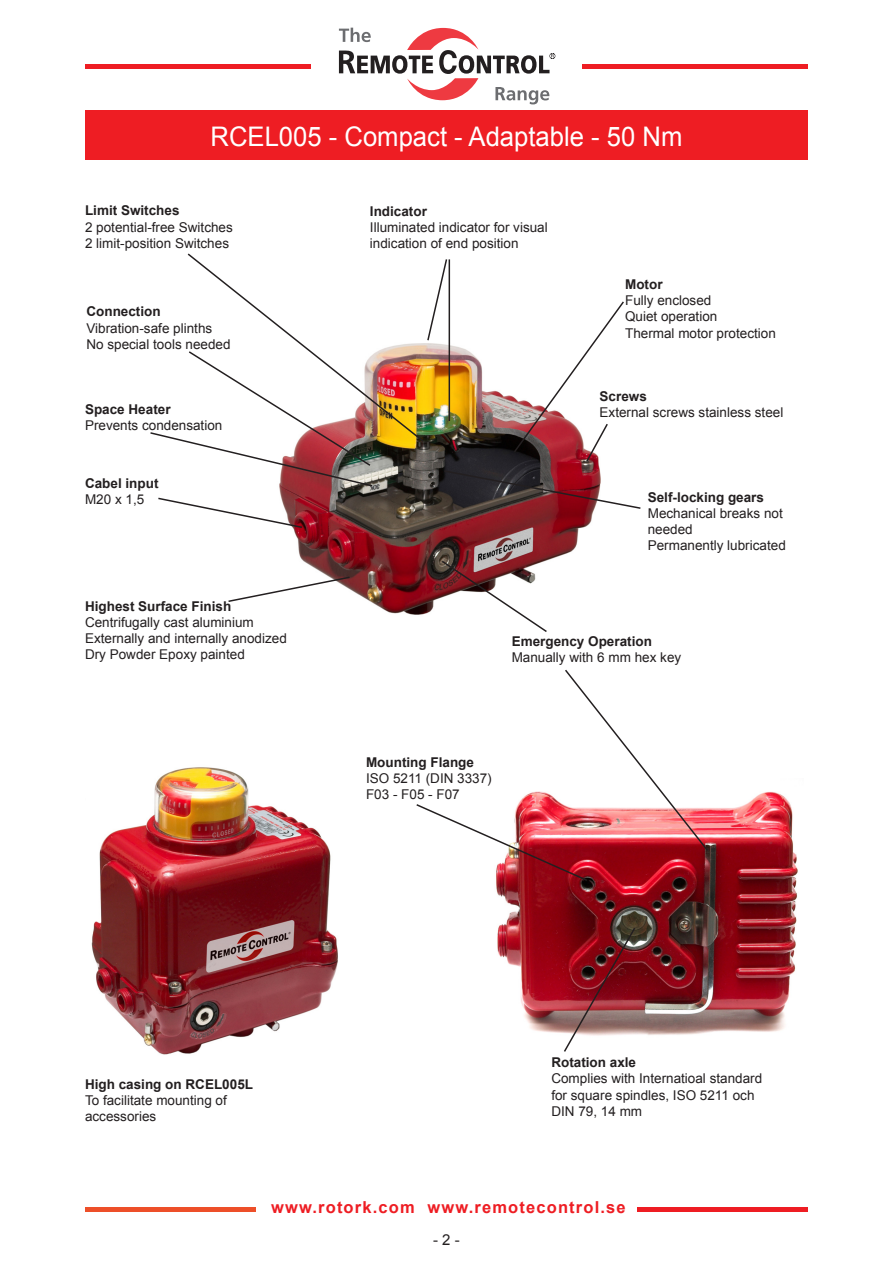
<style>
.page{position:relative;width:893px;height:1263px;background:#fff}
.page>*{position:absolute;margin:0;border:0;box-sizing:border-box;transform-origin:0 0}
.t1{font:27px "Arial";color:#fff;scale:.95 1}
.t2{font:700 16.5px "Arial";letter-spacing:.07em;color:#ee1d23}
.t3{font:15px "Arial";color:#231f20}
.t4{font:13.5px/16.2px "Arial";color:#231f20}
.t5{font:700 13.5px "Arial";color:#231f20}
</style>
<div class="page">
<hr style="left:583px;top:64px;width:225px;height:4px;background:#ee1d23">
<hr style="left:85px;top:64px;width:225px;height:4px;background:#ee1d23">
<svg style="left:339px;top:28px;width:216px;height:76px"></svg>
<div style="left:85px;top:1207px;width:170px;height:5px;background:#ed4f29"></div>
<div style="left:638px;top:1207px;width:170px;height:5px;background:#ee1d23"></div>
<div style="left:85px;top:111px;width:723px;height:49px;background:#ee1d23"></div>
<img style="left:279px;top:340px;width:321px;height:275px">
<img style="left:496px;top:792px;width:302px;height:243px">
<img style="left:91px;top:767px;width:247px;height:288px">
<hr style="left:449px;top:259px;width:1px;height:162px;background:#231f20">
<svg style="left:426px;top:259px;width:22px;height:83px"></svg>
<svg style="left:187px;top:253px;width:238px;height:190px"></svg>
<svg style="left:150px;top:350px;width:224px;height:138px"></svg>
<svg style="left:158px;top:497px;width:146px;height:32px"></svg>
<svg style="left:228px;top:575px;width:123px;height:28px"></svg>
<svg style="left:440px;top:559px;width:108px;height:73px"></svg>
<svg style="left:443px;top:469px;width:198px;height:41px"></svg>
<svg style="left:512px;top:301px;width:112px;height:162px"></svg>
<svg style="left:416px;top:669px;width:294px;height:213px"></svg>
<img style="left:562px;top:926px;width:75px;height:126px">
<p class="t1" style="left:211px;top:119px;width:498px">RCEL005 - Compact - Adaptable - 50 Nm</p>
<p class="t5" style="left:85px;top:202px;width:96px">Limit Switches</p>
<p class="t4" style="left:85px;top:219px;width:149px">2 potential-free Switches</p>
<p class="t4" style="left:85px;top:235px;width:146px">2 limit-position Switches</p>
<p class="t5" style="left:86px;top:303px;width:76px">Connection</p>
<p class="t4" style="left:86px;top:320px;width:127px">Vibration-safe plinths</p>
<p class="t4" style="left:86px;top:336px;width:146px">No special tools needed</p>
<p class="t5" style="left:85px;top:400px;width:87px">Space Heater</p>
<p class="t4" style="left:85px;top:417px;width:139px">Prevents condensation</p>
<p class="t5" style="left:85px;top:474px;width:75px">Cabel input</p>
<p class="t4" style="left:85px;top:491px;width:61px">M20 x 1,5</p>
<p class="t5" style="left:85px;top:597px;width:148px">Highest Surface Finish</p>
<p class="t4" style="left:85px;top:614px;width:170px">Centrifugally cast aluminium</p>
<p class="t4" style="left:85px;top:630px;width:203px">Externally and internally anodized</p>
<p class="t4" style="left:85px;top:647px;width:161px">Dry Powder Epoxy painted</p>
<p class="t5" style="left:370px;top:202px;width:59px">Indicator</p>
<p class="t4" style="left:370px;top:220px;width:179px">Illuminated indicator for visual</p>
<p class="t4" style="left:370px;top:236px;width:150px">indication of end position</p>
<p class="t5" style="left:625px;top:275px;width:39px">Motor</p>
<p class="t4" style="left:625px;top:293px;width:88px">Fully enclosed</p>
<p class="t4" style="left:625px;top:309px;width:94px">Quiet operation</p>
<p class="t4" style="left:625px;top:325px;width:152px">Thermal motor protection</p>
<p class="t5" style="left:600px;top:387px;width:49px">Screws</p>
<p class="t4" style="left:600px;top:405px;width:185px">External screws stainless steel</p>
<p class="t5" style="left:648px;top:488px;width:118px">Self-locking gears</p>
<p class="t4" style="left:648px;top:505px;width:137px">Mechanical breaks not needed</p>
<p class="t4" style="left:648px;top:538px;width:140px">Permanently lubricated</p>
<p class="t5" style="left:512px;top:632px;width:142px">Emergency Operation</p>
<p class="t4" style="left:512px;top:650px;width:171px">Manually with 6 mm hex key</p>
<p class="t5" style="left:366px;top:753px;width:110px">Mounting Flange</p>
<p class="t4" style="left:366px;top:770px;width:127px">ISO 5211 (DIN 3337)</p>
<p class="t4" style="left:366px;top:786px;width:95px">F03 - F05 - F07</p>
<p class="t5" style="left:85px;top:1075px;width:170px">High casing on RCEL005L</p>
<p class="t4" style="left:85px;top:1092px;width:143px">To facilitate mounting of</p>
<p class="t4" style="left:85px;top:1108px;width:73px">accessories</p>
<p class="t5" style="left:551px;top:1053px;width:86px">Rotation axle</p>
<p class="t4" style="left:551px;top:1071px;width:212px">Complies with Internatioal standard</p>
<p class="t4" style="left:551px;top:1087px;width:205px">for square spindles, ISO 5211 och</p>
<p class="t4" style="left:551px;top:1103px;width:92px">DIN 79, 14 mm</p>
<p class="t2" style="left:271px;top:1196px;width:356px">www.rotork.com www.remotecontrol.se</p>
<p class="t3" style="left:433px;top:1229px;width:28px">- 2 -</p>
</div>
